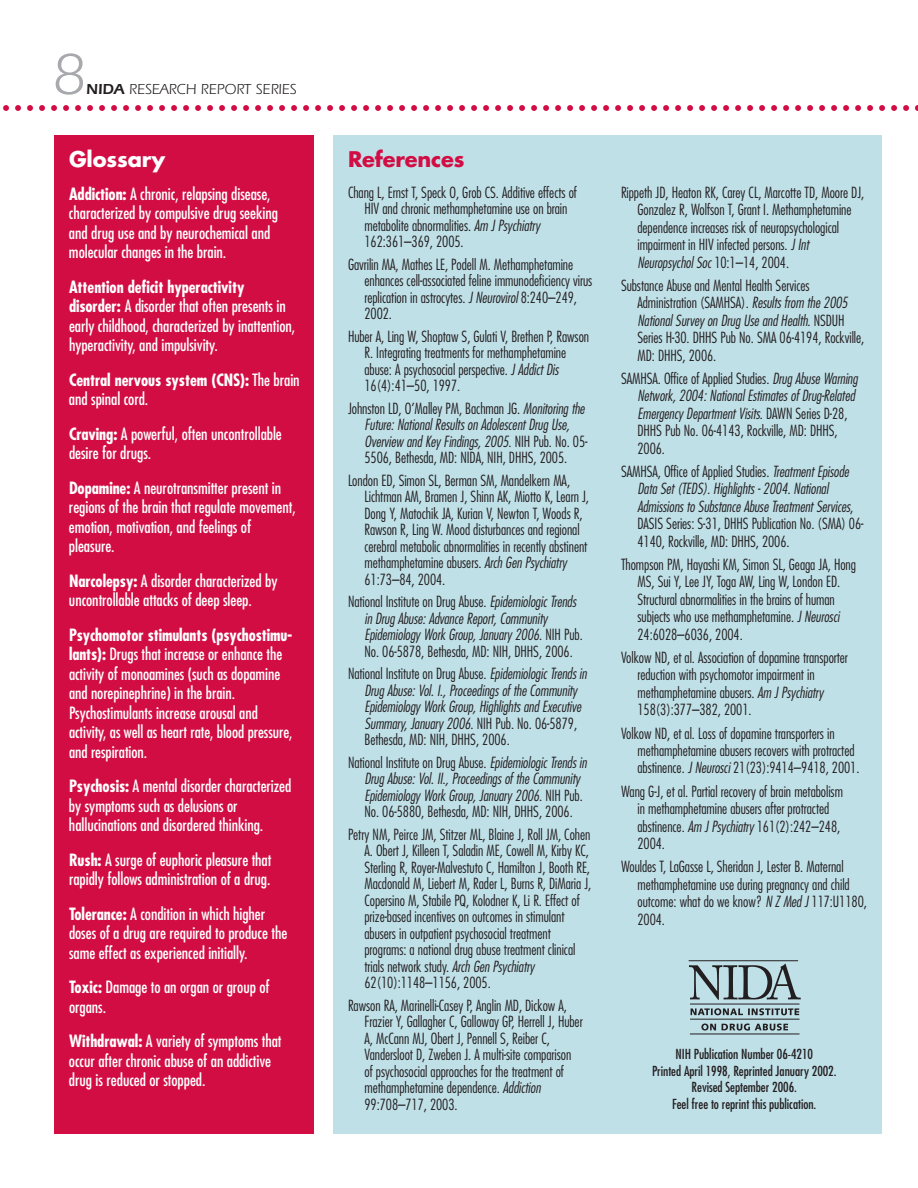
<style>
.page{position:relative;width:918px;height:1188px;background:#fff}
.page>*{position:absolute;margin:0;border:0;box-sizing:border-box;transform-origin:0 0}
.t1{font:60px "Itc Eras";color:#a8a9ad}
.t2{font:700 21px "Futura";letter-spacing:-.005em;color:#d20d44}
.t3{font:700 21px "Futura";letter-spacing:-.005em;color:#fff}
.t4{font:condensed 16.5px/19.5px "Futura";letter-spacing:-.005em;color:#fff}
.t5{font:700 condensed 16.5px/19.5px "Futura";letter-spacing:-.005em;color:#fff}
.t6{font:300 condensed 15px/16.5px "Futura";letter-spacing:-.005em;color:#231f20}
.t7{font:italic 300 condensed 15px/16.5px "Futura";letter-spacing:-.005em;color:#231f20}
.t8{font:15px "Itc Eras";color:#231f20}
.t9{font:condensed 13.5px/16.5px "Futura";letter-spacing:-.005em;color:#231f20;text-align:center}
.s1{font-weight:600}
.s2{font-weight:700}
.s3{font-weight:400}
.s4{font-style:italic}
.s5{font-style:normal}
</style>
<div class="page">
<div style="left:333px;top:135px;width:549px;height:999px;background:#c0e0e8"></div>
<div style="left:54px;top:135px;width:260px;height:999px;background:#d20d44"></div>
<svg style="left:3px;top:105px;width:915px;height:6px"></svg>
<svg style="left:691px;top:1008px;width:108px;height:7px"></svg>
<svg style="left:701px;top:1024px;width:15px;height:7px"></svg>
<svg style="left:722px;top:1024px;width:66px;height:7px"></svg>
<hr style="left:689px;top:960px;width:109px;height:1px;background:#231f20">
<hr style="left:690px;top:1004px;width:110px;height:1px;background:#231f20">
<svg style="left:689px;top:964px;width:112px;height:36px"></svg>
<hr style="left:690px;top:1019px;width:110px;height:1px;background:#231f20">
<hr style="left:690px;top:1034px;width:110px;height:1px;background:#231f20">
<h1 class="t1" style="left:52px;top:54px;width:35px">8</h1>
<p class="t8" style="left:86px;top:84px;width:212px"><span class="s1">NIDA</span> RESEARCH REPORT SERIES</p>
<h2 class="t3" style="left:69px;top:150px;width:98px">Glossary</h2>
<p class="t4" style="left:69px;top:185px;width:211px"><span class="s2">Addiction:</span> A chronic, relapsing disease, characterized by compulsive drug seeking and drug use and by neurochemical and molecular changes in the brain.</p>
<p class="t4" style="left:69px;top:278px;width:228px"><span class="s2">Attention deficit hyperactivity disorder:</span> A disorder that often presents in early childhood, characterized by inattention, hyperactivity, and impulsivity.</p>
<p class="t5" style="left:69px;top:371px;width:232px">Central nervous system (CNS): <span class="s3">The brain and spinal cord.</span></p>
<p class="t4" style="left:69px;top:425px;width:214px"><span class="s2">Craving:</span> A powerful, often uncontrollable desire for drugs.</p>
<p class="t4" style="left:69px;top:479px;width:228px"><span class="s2">Dopamine:</span> A neurotransmitter present in regions of the brain that regulate movement, emotion, motivation, and feelings of pleasure.</p>
<p class="t4" style="left:69px;top:572px;width:210px"><span class="s2">Narcolepsy:</span> A disorder characterized by uncontrollable attacks of deep sleep.</p>
<p class="t4" style="left:69px;top:626px;width:225px"><span class="s2">Psychomotor stimulants (psychostimu&shy;lants):</span> Drugs that increase or enhance the activity of monoamines (such as dopamine and norepinephrine) in the brain.<br>Psychostimulants increase arousal and activity, as well as heart rate, blood pressure, and respiration.</p>
<p class="t4" style="left:69px;top:777px;width:224px"><span class="s2">Psychosis:</span> A mental disorder characterized by symptoms such as delusions or hallucinations and disordered thinking.</p>
<p class="t4" style="left:69px;top:851px;width:204px"><span class="s2">Rush:</span> A surge of euphoric pleasure that rapidly follows administration of a drug.</p>
<p class="t4" style="left:69px;top:905px;width:220px"><span class="s2">Tolerance:</span> A condition in which higher doses of a drug are required to produce the same effect as experienced initially.</p>
<p class="t4" style="left:69px;top:978px;width:202px"><span class="s2">Toxic:</span> Damage to an organ or group of organs.</p>
<p class="t4" style="left:69px;top:1032px;width:214px"><span class="s2">Withdrawal:</span> A variety of symptoms that occur after chronic abuse of an addictive drug is reduced or stopped.</p>
<h2 class="t2" style="left:348px;top:150px;width:118px">References</h2>
<p class="t6" style="left:364px;top:185px;width:214px;text-indent:-16px">Chang L, Ernst T, Speck O, Grob CS. Additive effects of HIV and chronic methamphetamine use on brain metabolite abnormalities. <span class="s4">Am J Psychiatry </span>162:361–369, 2005.</p>
<p class="t6" style="left:364px;top:257px;width:229px;text-indent:-16px">Gavrilin MA, Mathes LE, Podell M. Methamphetamine enhances cell-associated feline immunodeficiency virus replication in astrocytes. <span class="s4">J Neurovirol</span> 8:240–249, 2002.</p>
<p class="t6" style="left:364px;top:329px;width:226px;text-indent:-16px">Huber A, Ling W, Shoptaw S, Gulati V, Brethen P, Rawson R. Integrating treatments for methamphetamine abuse: A psychosocial perspective. <span class="s4">J Addict Dis </span>16(4):41–50, 1997.</p>
<p class="t6" style="left:364px;top:401px;width:225px;text-indent:-16px">Johnston LD, O’Malley PM, Bachman JG. <span class="s4">Monitoring the Future: National Results on Adolescent Drug Use, Overview and Key Findings, 2005</span>. NIH Pub. No. 05- 5506, Bethesda, MD: NIDA, NIH, DHHS, 2005.</p>
<p class="t6" style="left:364px;top:473px;width:226px;text-indent:-16px">London ED, Simon SL, Berman SM, Mandelkern MA, Lichtman AM, Bramen J, Shinn AK, Miotto K, Learn J, Dong Y, Matochik JA, Kurian V, Newton T, Woods R, Rawson R, Ling W. Mood disturbances and regional cerebral metabolic abnormalities in recently abstinent methamphetamine abusers. <span class="s4">Arch Gen Psychiatry </span>61:73–84, 2004.</p>
<p class="t7" style="left:364px;top:595px;width:220px;text-indent:-16px"><span class="s5">National Institute on Drug Abuse.</span> Epidemiologic Trends in Drug Abuse: Advance Report, Community Epidemiology Work Group, January 2006<span class="s5">. NIH Pub.<br>No. 06-5878, Bethesda, MD: NIH, DHHS, 2006.</span></p>
<p class="t7" style="left:364px;top:667px;width:224px;text-indent:-16px"><span class="s5">National Institute on Drug Abuse.</span> Epidemiologic Trends in Drug Abuse: Vol. I., Proceedings of the Community Epidemiology Work Group, Highlights and Executive Summary, January 2006<span class="s5">. NIH Pub. No. 06-5879, Bethesda, MD: NIH, DHHS, 2006.</span></p>
<p class="t7" style="left:364px;top:755px;width:224px;text-indent:-16px"><span class="s5">National Institute on Drug Abuse.</span> Epidemiologic Trends in Drug Abuse: Vol. II., Proceedings of the Community Epidemiology Work Group, January 2006<span class="s5">. NIH Pub.<br>No. 06-5880, Bethesda, MD: NIH, DHHS, 2006.</span></p>
<p class="t6" style="left:364px;top:827px;width:228px;text-indent:-16px">Petry NM, Peirce JM, Stitzer ML, Blaine J, Roll JM, Cohen A. Obert J, Killeen T, Saladin ME, Cowell M, Kirby KC, Sterling R, Royer-Malvestuto C, Hamilton J, Booth RE, Macdonald M, Liebert M, Rader L, Burns R, DiMaria J, Copersino M, Stabile PQ, Kolodner K, Li R. Effect of prize-based incentives on outcomes in stimulant abusers in outpatient psychosocial treatment programs: a national drug abuse treatment clinical trials network study. <span class="s4">Arch Gen Psychiatry </span>62(10):1148–1156, 2005.</p>
<p class="t6" style="left:364px;top:998px;width:220px;text-indent:-16px">Rawson RA, Marinelli-Casey P, Anglin MD, Dickow A, Frazier Y, Gallagher C, Galloway GP, Herrell J, Huber A, McCann MJ, Obert J, Pennell S, Reiber C, Vandersloot D, Zweben J. A multi-site comparison of psychosocial approaches for the treatment of methamphetamine dependence. <span class="s4">Addiction </span>99:708–717, 2003.</p>
<p class="t6" style="left:637px;top:185px;width:228px;line-height:17.4px;text-indent:-16px">Rippeth JD, Heaton RK, Carey CL, Marcotte TD, Moore DJ, Gonzalez R, Wolfson T, Grant I. Methamphetamine dependence increases risk of neuropsychological impairment in HIV infected persons. <span class="s4">J Int Neuropsychol Soc</span> 10:1–14, 2004.</p>
<p class="t6" style="left:637px;top:278px;width:228px;line-height:17.4px;text-indent:-16px">Substance Abuse and Mental Health Services Administration (SAMHSA). <span class="s4">Results from the 2005<br>National Survey on Drug Use and Health</span>. NSDUH Series H-30. DHHS Pub No. SMA 06-4194, Rockville, MD: DHHS, 2006.</p>
<p class="t6" style="left:638px;top:371px;width:222px;line-height:17.4px;text-indent:-16px">SAMHSA. Office of Applied Studies. <span class="s4">Drug Abuse Warning Network, 2004: National Estimates of Drug-Related Emergency Department Visits</span>. DAWN Series D-28, DHHS Pub No. 06-4143, Rockville, MD: DHHS, 2006.</p>
<p class="t6" style="left:638px;top:464px;width:228px;line-height:17.4px;text-indent:-16px">SAMHSA, Office of Applied Studies. <span class="s4">Treatment Episode Data Set (TEDS). Highlights - 2004. National Admissions to Substance Abuse Treatment Services</span>, DASIS Series: S-31, DHHS Publication No. (SMA) 06- 4140, Rockville, MD: DHHS, 2006.</p>
<p class="t6" style="left:638px;top:557px;width:220px;line-height:17.4px;text-indent:-16px">Thompson PM, Hayashi KM, Simon SL, Geaga JA, Hong MS, Sui Y, Lee JY, Toga AW, Ling W, London ED.<br>Structural abnormalities in the brains of human subjects who use methamphetamine. <span class="s4">J Neurosci </span>24:6028–6036, 2004.</p>
<p class="t6" style="left:638px;top:650px;width:212px;line-height:17.4px;text-indent:-16px">Volkow ND, et al. Association of dopamine transporter reduction with psychomotor impairment in methamphetamine abusers. <span class="s4">Am J Psychiatry </span>158(3):377–382, 2001.</p>
<p class="t6" style="left:638px;top:725px;width:224px;line-height:17.4px;text-indent:-16px">Volkow ND, et al. Loss of dopamine transporters in methamphetamine abusers recovers with protracted abstinence. <span class="s4">J Neurosci</span> 21(23):9414–9418, 2001.</p>
<p class="t6" style="left:638px;top:784px;width:207px;line-height:17.4px;text-indent:-16px">Wang G-J, et al. Partial recovery of brain metabolism in methamphetamine abusers after protracted abstinence. <span class="s4">Am J Psychiatry</span> 161(2):242–248, 2004.</p>
<p class="t6" style="left:638px;top:859px;width:231px;line-height:17.4px;text-indent:-16px">Wouldes T, LaGasse L, Sheridan J, Lester B. Maternal methamphetamine use during pregnancy and child outcome: what do we know? <span class="s4">N Z Med J</span> 117:U1180, 2004.</p>
<p class="t9" style="left:652px;top:1047px;width:186px">NIH Publication Number 06-4210<br>Printed April 1998, Reprinted January 2002.<br>Revised September 2006.<br>Feel free to reprint this publication.</p>
</div>
